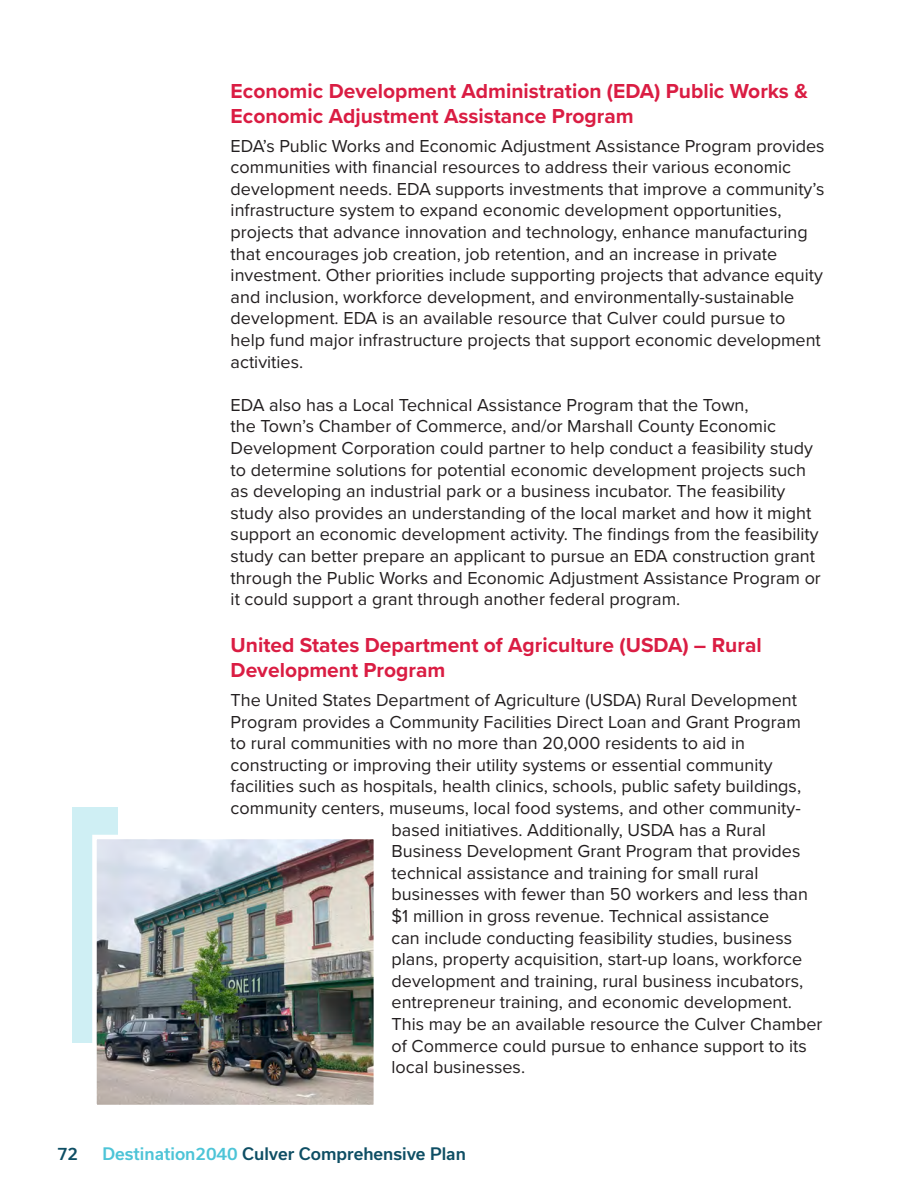
<style>
.page{position:relative;width:918px;height:1188px;background:#fff}
.page>*{position:absolute;margin:0;border:0;box-sizing:border-box;transform-origin:0 0}
.Planning_Process_titles{font:700 21px/25.2px "Proxima Nova";color:#da1d43}
.t1{font:18px/21.6px "Proxima Nova";color:#231f20}
.t2{font:500 16.5px "Usual";color:#0e4e64}
.s1{color:#4dc4d7}
</style>
<div class="page">
<div style="left:72px;top:807px;width:45px;height:236px;background:#cfeff4"></div>
<img style="left:97px;top:840px;width:276px;height:264px">
<div style="left:92px;top:835px;width:286px;height:274px;border:4px solid #fff"></div>
<p class="Planning_Process_titles" style="left:231px;top:78px;width:579px">Economic Development Administration (EDA) Public Works &amp;<br>Economic Adjustment Assistance Program</p>
<p class="t1" style="left:231px;top:134px;width:596px">EDA’s Public Works and Economic Adjustment Assistance Program provides communities with financial resources to address their various economic development needs. EDA supports investments that improve a community’s infrastructure system to expand economic development opportunities, projects that advance innovation and technology, enhance manufacturing that encourages job creation, job retention, and an increase in private investment. Other priorities include supporting projects that advance equity and inclusion, workforce development, and environmentally-sustainable development. EDA is an available resource that Culver could pursue to<br>help fund major infrastructure projects that support economic development activities.</p>
<p class="t1" style="left:231px;top:393px;width:592px">EDA also has a Local Technical Assistance Program that the Town,<br>the Town’s Chamber of Commerce, and/or Marshall County Economic Development Corporation could partner to help conduct a feasibility study to determine solutions for potential economic development projects such as developing an industrial park or a business incubator. The feasibility study also provides an understanding of the local market and how it might support an economic development activity. The findings from the feasibility study can better prepare an applicant to pursue an EDA construction grant through the Public Works and Economic Adjustment Assistance Program or it could support a grant through another federal program.</p>
<p class="Planning_Process_titles" style="left:231px;top:632px;width:533px">United States Department of Agriculture (USDA) – Rural<br>Development Program</p>
<p class="t1" style="left:231px;top:688px;width:568px">The United States Department of Agriculture (USDA) Rural Development</p>
<p class="t1" style="left:231px;top:710px;width:572px">Program provides a Community Facilities Direct Loan and Grant Program</p>
<p class="t1" style="left:231px;top:732px;width:516px">to rural communities with no more than 20,000 residents to aid in</p>
<p class="t1" style="left:231px;top:753px;width:543px">constructing or improving their utility systems or essential community</p>
<p class="t1" style="left:231px;top:775px;width:572px">facilities such as hospitals, health clinics, schools, public safety buildings,</p>
<p class="t1" style="left:231px;top:796px;width:572px">community centers, museums, local food systems, and other community-</p>
<p class="t1" style="left:392px;top:818px;width:376px">based initiatives. Additionally, USDA has a Rural</p>
<p class="t1" style="left:392px;top:840px;width:410px">Business Development Grant Program that provides</p>
<p class="t1" style="left:392px;top:861px;width:368px">technical assistance and training for small rural</p>
<p class="t1" style="left:392px;top:883px;width:418px">businesses with fewer than 50 workers and less than</p>
<p class="t1" style="left:392px;top:904px;width:379px">$1 million in gross revenue. Technical assistance</p>
<p class="t1" style="left:392px;top:926px;width:402px">can include conducting feasibility studies, business</p>
<p class="t1" style="left:392px;top:948px;width:412px">plans, property acquisition, start-up loans, workforce</p>
<p class="t1" style="left:392px;top:969px;width:413px">development and training, rural business incubators,</p>
<p class="t1" style="left:392px;top:991px;width:402px">entrepreneur training, and economic development.</p>
<p class="t1" style="left:392px;top:1012px;width:433px">This may be an available resource the Culver Chamber</p>
<p class="t1" style="left:392px;top:1034px;width:417px">of Commerce could pursue to enhance support to its</p>
<p class="t1" style="left:392px;top:1056px;width:135px">local businesses.</p>
<p class="t2" style="left:57px;top:1144px;width:23px">72</p>
<p class="t2" style="left:102px;top:1144px;width:365px"><span class="s1">Destination2040</span> Culver Comprehensive Plan</p>
</div>
